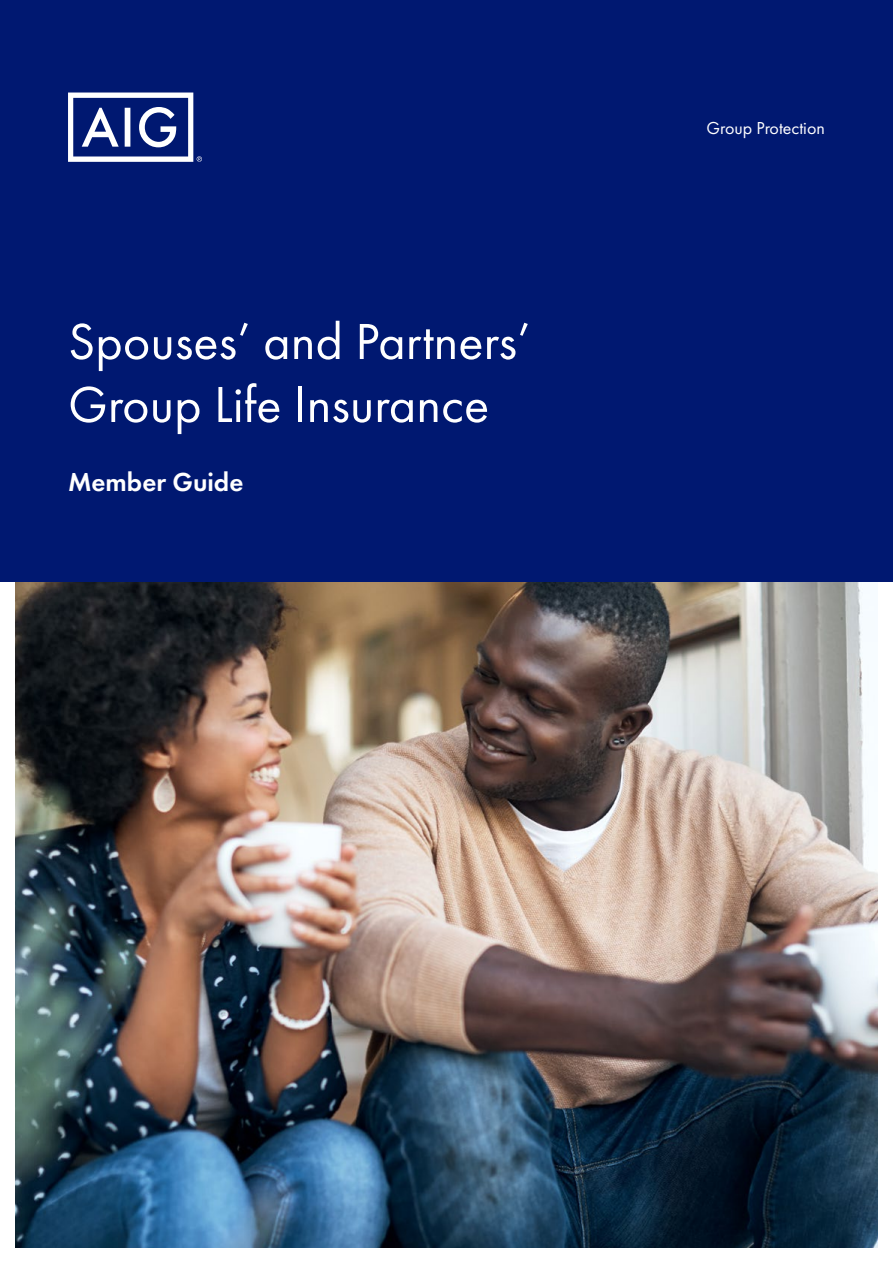
<style>
.page{position:relative;width:893px;height:1263px;background:#fff}
.page>*{position:absolute;margin:0;border:0;box-sizing:border-box;transform-origin:0 0}
.t1{font:52.5px/63px "Futura PT";color:#fff}
.t2{font:600 27px "Futura PT";color:#fff}
.t3{font:18px "Futura PT";color:#fff}
</style>
<div class="page">
<img style="left:16px;top:581px;width:861px;height:666px">
<div style="left:0;top:0;width:893px;height:581px;background:#001871"></div>
<svg style="left:68px;top:93px;width:134px;height:69px"></svg>
<p class="t1" style="left:68px;top:310px;width:464px">Spouses’ and Partners’<br>Group Life Insurance</p>
<p class="t2" style="left:68px;top:465px;width:177px">Member Guide</p>
<p class="t3" style="left:706px;top:117px;width:120px">Group Protection</p>
</div>
